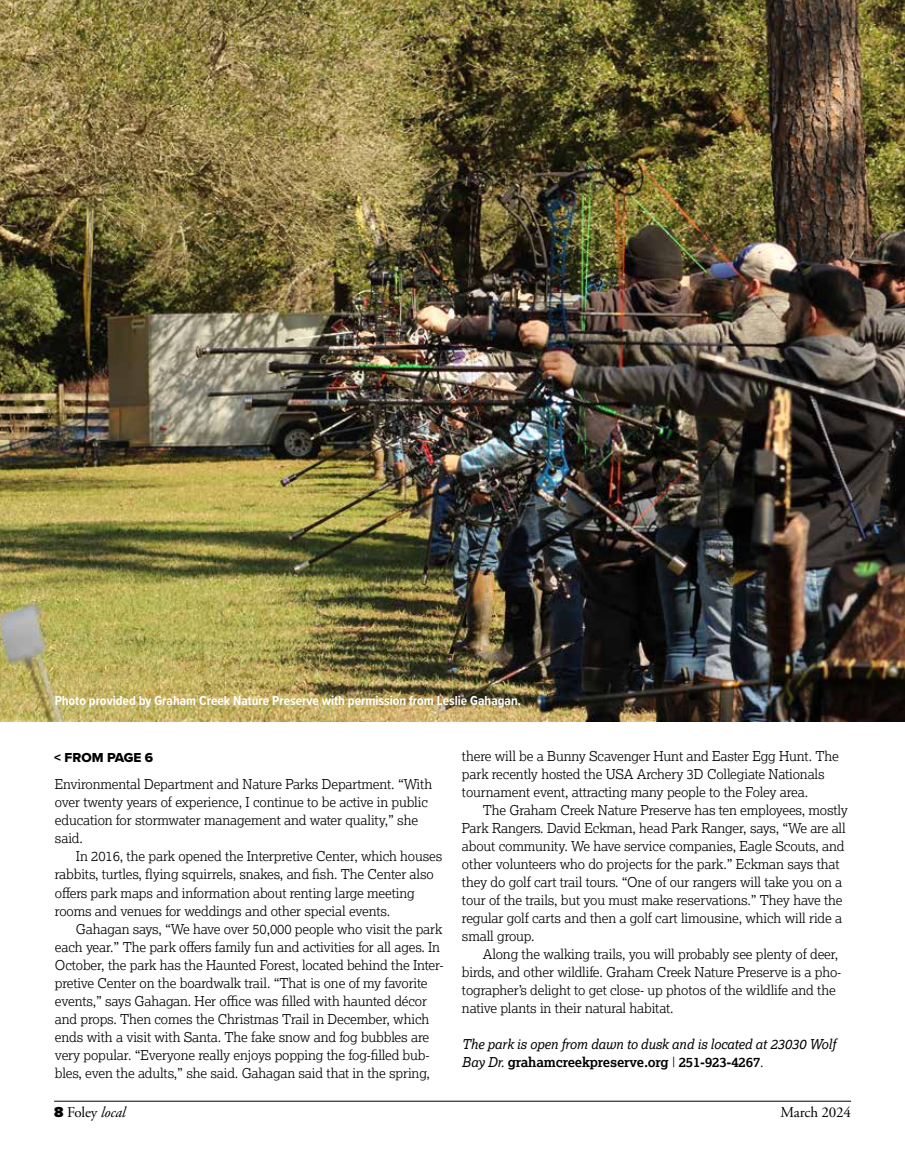
<style>
.page{position:relative;width:905px;height:1175px;background:#fff}
.page>*{position:absolute;margin:0;border:0;box-sizing:border-box;transform-origin:0 0}
.t1{font:15px "Adobe Garamond Pro";letter-spacing:-.01em;color:#000}
.t2{font:300 13.5px/18px "Lexia";letter-spacing:-.01em;color:#000}
.t3{font:italic 13.5px/18px "Lexia";letter-spacing:-.01em;color:#000}
.t4{font:700 13.5px "Proxima Nova Cond";color:#fff}
.t5{font:13.5px "Proxima Nova Extrabld";color:#000}
.s1{font-weight:700;font-style:normal}
.s2{font-weight:300;font-style:normal}
.s3{font-family:"Proxima Nova";font-weight:900}
.s4{font-style:italic}
</style>
<div class="page">
<img style="left:0;top:0;width:904px;height:721px">
<hr style="left:54px;top:1100px;width:797px;height:1px;background:#000">
<p class="t4" style="left:55px;top:691px;width:468px">Photo provided by Graham Creek Nature Preserve with permission from Leslie Gahagan.</p>
<p class="t5" style="left:54px;top:747px;width:100px">&lt; FROM PAGE 6</p>
<p class="t2" style="left:55px;top:775px;width:379px">Environmental Department and Nature Parks Department. “With over twenty years of experience, I continue to be active in public education for stormwater management and water quality,” she said.</p>
<p class="t2" style="left:55px;top:847px;width:389px;text-indent:21px">In 2016, the park opened the Interpretive Center, which houses rabbits, turtles, flying squirrels, snakes, and fish. The Center also offers park maps and information about renting large meeting rooms and venues for weddings and other special events.</p>
<p class="t2" style="left:55px;top:919px;width:390px;text-indent:21px">Gahagan says, “We have over 50,000 people who visit the park each year.” The park offers family fun and activities for all ages. In October, the park has the Haunted Forest, located behind the Inter&shy;pretive Center on the boardwalk trail. “That is one of my favorite events,” says Gahagan. Her office was filled with haunted décor and props. Then comes the Christmas Trail in December, which ends with a visit with Santa. The fake snow and fog bubbles are very popular. “Everyone really enjoys popping the fog-filled bub&shy;bles, even the adults,” she said. Gahagan said that in the spring,</p>
<p class="t2" style="left:462px;top:746px;width:378px">there will be a Bunny Scavenger Hunt and Easter Egg Hunt. The park recently hosted the USA Archery 3D Collegiate Nationals tournament event, attracting many people to the Foley area.</p>
<p class="t2" style="left:462px;top:800px;width:387px;text-indent:21px">The Graham Creek Nature Preserve has ten employees, mostly Park Rangers. David Eckman, head Park Ranger, says, “We are all about community. We have service companies, Eagle Scouts, and other volunteers who do projects for the park.” Eckman says that they do golf cart trail tours. “One of our rangers will take you on a tour of the trails, but you must make reservations.” They have the regular golf carts and then a golf cart limousine, which will ride a small group.</p>
<p class="t2" style="left:462px;top:944px;width:381px;text-indent:21px">Along the walking trails, you will probably see plenty of deer, birds, and other wildlife. Graham Creek Nature Preserve is a pho&shy;tographer’s delight to get close- up photos of the wildlife and the native plants in their natural habitat.</p>
<p class="t3" style="left:462px;top:1034px;width:375px">The park is open from dawn to dusk and is located at 23030 Wolf<br>Bay Dr. <span class="s1">grahamcreekpreserve.org</span> <span class="s2">|</span> <span class="s1">251-923-4267</span><span class="s2">.</span></p>
<p class="t1" style="left:54px;top:1102px;width:73px"><span class="s3">8</span> Foley <span class="s4">local</span></p>
<p class="t1" style="left:780px;top:1102px;width:72px">March 2024</p>
</div>
